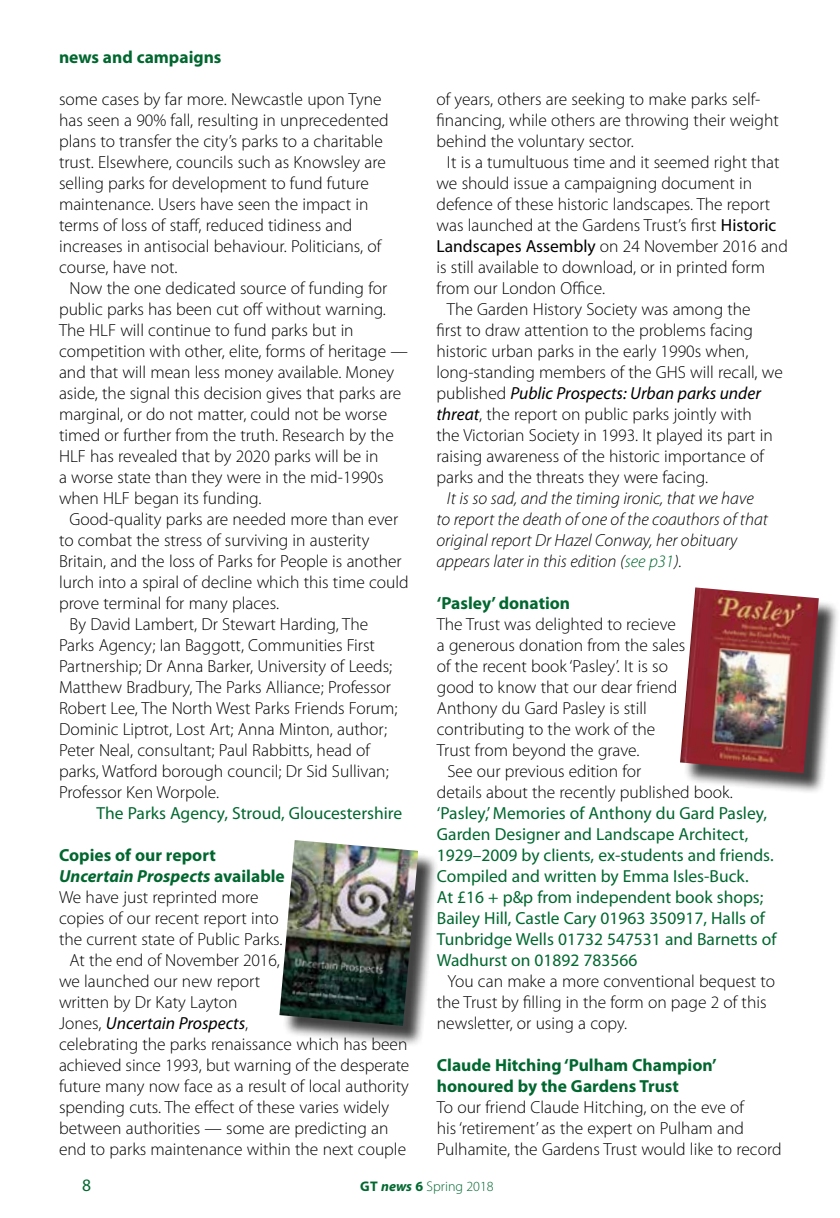
<style>
.page{position:relative;width:840px;height:1218px;background:#fff}
.page>*{position:absolute;margin:0;border:0;box-sizing:border-box;transform-origin:0 0}
.t1{font:300 17.5px/21px "Myriad Pro";color:#000}
.t2{font:17.5px/21px "Myriad Pro";color:#00672f}
.t3{font:italic 300 17.5px/21px "Myriad Pro";color:#000}
.t4{font:700 17.5px/21px "Myriad Pro";color:#00672f}
.t5{font:italic 17.5px "Myriad Pro";color:#000}
.t6{font:italic 700 17.5px "Myriad Pro";color:#00672f}
.t7{font:300 14px "Myriad Pro";color:#00672f}
.s1{font-style:normal}
.s2{font-weight:300;font-style:normal}
.s3{font-weight:400}
.s4{font-weight:400;font-style:italic}
.s5{color:#00672f}
.s6{font-weight:700}
.s7{font-weight:700;font-style:italic}
</style>
<div class="page">
<div style="left:283px;top:843px;width:157px;height:204px;background:#000;opacity:.75"></div>
<img style="left:279px;top:840px;width:139px;height:186px">
<div style="left:683px;top:591px;width:157px;height:203px;background:#000;opacity:.75"></div>
<img style="left:680px;top:587px;width:139px;height:186px">
<p class="t4" style="left:59px;top:46px;width:164px">news and campaigns</p>
<p class="t1" style="left:59px;top:89px;width:324px">some cases by far more. Newcastle upon Tyne</p>
<p class="t1" style="left:59px;top:110px;width:331px">has seen a 90% fall, resulting in unprecedented</p>
<p class="t1" style="left:59px;top:131px;width:325px">plans to transfer the city’s parks to a charitable</p>
<p class="t1" style="left:59px;top:152px;width:328px">trust. Elsewhere, councils such as Knowsley are</p>
<p class="t1" style="left:59px;top:173px;width:311px">selling parks for development to fund future</p>
<p class="t1" style="left:59px;top:194px;width:311px">maintenance. Users have seen the impact in</p>
<p class="t1" style="left:59px;top:215px;width:295px">terms of loss of staff, reduced tidiness and</p>
<p class="t1" style="left:59px;top:236px;width:324px">increases in antisocial behaviour. Politicians, of</p>
<p class="t1" style="left:59px;top:257px;width:120px">course, have not.</p>
<p class="t1" style="left:70px;top:278px;width:319px">Now the one dedicated source of funding for</p>
<p class="t1" style="left:59px;top:299px;width:329px">public parks has been cut off without warning.</p>
<p class="t1" style="left:59px;top:320px;width:296px">The HLF will continue to fund parks but in</p>
<p class="t1" style="left:59px;top:341px;width:350px">competition with other, elite, forms of heritage —</p>
<p class="t1" style="left:59px;top:362px;width:337px">and that will mean less money available. Money</p>
<p class="t1" style="left:59px;top:383px;width:344px">aside, the signal this decision gives that parks are</p>
<p class="t1" style="left:59px;top:404px;width:330px">marginal, or do not matter, could not be worse</p>
<p class="t1" style="left:59px;top:425px;width:336px">timed or further from the truth. Research by the</p>
<p class="t1" style="left:59px;top:446px;width:321px">HLF has revealed that by 2020 parks will be in</p>
<p class="t1" style="left:59px;top:467px;width:326px">a worse state than they were in the mid-1990s</p>
<p class="t1" style="left:59px;top:488px;width:204px">when HLF began its funding.</p>
<p class="t1" style="left:70px;top:509px;width:330px">Good-quality parks are needed more than ever</p>
<p class="t1" style="left:59px;top:530px;width:312px">to combat the stress of surviving in austerity</p>
<p class="t1" style="left:59px;top:551px;width:344px">Britain, and the loss of Parks for People is another</p>
<p class="t1" style="left:59px;top:572px;width:351px">lurch into a spiral of decline which this time could</p>
<p class="t1" style="left:59px;top:593px;width:222px">prove terminal for many places.</p>
<p class="t1" style="left:70px;top:614px;width:300px">By David Lambert, Dr Stewart Harding, The</p>
<p class="t1" style="left:59px;top:635px;width:318px">Parks Agency; Ian Baggott, Communities First</p>
<p class="t1" style="left:59px;top:656px;width:335px">Partnership; Dr Anna Barker, University of Leeds;</p>
<p class="t1" style="left:59px;top:677px;width:334px">Matthew Bradbury, The Parks Alliance; Professor</p>
<p class="t1" style="left:59px;top:698px;width:340px">Robert Lee, The North West Parks Friends Forum;</p>
<p class="t1" style="left:59px;top:719px;width:330px">Dominic Liptrot, Lost Art; Anna Minton, author;</p>
<p class="t1" style="left:59px;top:740px;width:313px">Peter Neal, consultant; Paul Rabbitts, head of</p>
<p class="t1" style="left:59px;top:761px;width:331px">parks, Watford borough council; Dr Sid Sullivan;</p>
<p class="t1" style="left:59px;top:782px;width:162px">Professor Ken Worpole.</p>
<p class="t2" style="left:97px;top:802px;width:307px">The Parks Agency, Stroud, Gloucestershire</p>
<p class="t4" style="left:59px;top:844px;width:158px">Copies of our report</p>
<p class="t6" style="left:59px;top:865px;width:227px">Uncertain Prospects <span class="s1">available</span></p>
<p class="t1" style="left:59px;top:887px;width:201px">We have just reprinted more</p>
<p class="t1" style="left:59px;top:908px;width:221px">copies of our recent report into</p>
<p class="t1" style="left:59px;top:929px;width:225px">the current state of Public Parks.</p>
<p class="t1" style="left:70px;top:950px;width:212px">At the end of November 2016,</p>
<p class="t1" style="left:59px;top:971px;width:203px">we launched our new report</p>
<p class="t1" style="left:59px;top:992px;width:180px">written by Dr Katy Layton</p>
<p class="t5" style="left:59px;top:1012px;width:191px"><span class="s2">Jones,</span> Uncertain Prospects<span class="s2">,</span></p>
<p class="t1" style="left:59px;top:1034px;width:350px">celebrating the parks renaissance which has been</p>
<p class="t1" style="left:59px;top:1055px;width:352px">achieved since 1993, but warning of the desperate</p>
<p class="t1" style="left:59px;top:1076px;width:351px">future many now face as a result of local authority</p>
<p class="t1" style="left:59px;top:1097px;width:332px">spending cuts. The effect of these varies widely</p>
<p class="t1" style="left:59px;top:1118px;width:331px">between authorities — some are predicting an</p>
<p class="t1" style="left:59px;top:1139px;width:349px">end to parks maintenance within the next couple</p>
<p class="t1" style="left:436px;top:89px;width:326px">of years, others are seeking to make parks self-</p>
<p class="t1" style="left:436px;top:110px;width:344px">financing, while others are throwing their weight</p>
<p class="t1" style="left:436px;top:131px;width:199px">behind the voluntary sector.</p>
<p class="t1" style="left:447px;top:152px;width:334px">It is a tumultuous time and it seemed right that</p>
<p class="t1" style="left:436px;top:173px;width:317px">we should issue a campaigning document in</p>
<p class="t1" style="left:436px;top:194px;width:335px">defence of these historic landscapes. The report</p>
<p class="t1" style="left:436px;top:215px;width:341px">was launched at the Gardens Trust’s first <span class="s3">Historic</span></p>
<p class="t1" style="left:436px;top:236px;width:353px"><span class="s3">Landscapes Assembly</span> on 24 November 2016 and</p>
<p class="t1" style="left:436px;top:257px;width:330px">is still available to download, or in printed form</p>
<p class="t1" style="left:436px;top:278px;width:170px">from our London Office.</p>
<p class="t1" style="left:447px;top:299px;width:305px">The Garden History Society was among the</p>
<p class="t1" style="left:436px;top:320px;width:318px">first to draw attention to the problems facing</p>
<p class="t1" style="left:436px;top:341px;width:313px">historic urban parks in the early 1990s when,</p>
<p class="t1" style="left:436px;top:362px;width:348px">long-standing members of the GHS will recall, we</p>
<p class="t5" style="left:436px;top:382px;width:326px"><span class="s2">published</span> Public Prospects: Urban parks under</p>
<p class="t1" style="left:436px;top:404px;width:317px"><span class="s4">threat</span>, the report on public parks jointly with</p>
<p class="t1" style="left:436px;top:425px;width:338px">the Victorian Society in 1993. It played its part in</p>
<p class="t1" style="left:436px;top:446px;width:329px">raising awareness of the historic importance of</p>
<p class="t1" style="left:436px;top:467px;width:273px">parks and the threats they were facing.</p>
<p class="t3" style="left:436px;top:488px;width:333px;text-indent:10px">It is so sad, and the timing ironic, that we have to report the death of one of the coauthors of that original report Dr Hazel Conway, her obituary appears later in this edition (<span class="s5">see p31</span>).</p>
<p class="t4" style="left:437px;top:592px;width:135px">‘Pasley’ donation</p>
<p class="t1" style="left:437px;top:614px;width:241px">The Trust was delighted to recieve</p>
<p class="t1" style="left:437px;top:635px;width:250px">a generous donation from the sales</p>
<p class="t1" style="left:437px;top:656px;width:233px">of the recent book ‘Pasley’. It is so</p>
<p class="t1" style="left:437px;top:677px;width:242px">good to know that our dear friend</p>
<p class="t1" style="left:437px;top:698px;width:211px">Anthony du Gard Pasley is still</p>
<p class="t1" style="left:437px;top:719px;width:220px">contributing to the work of the</p>
<p class="t1" style="left:437px;top:740px;width:204px">Trust from beyond the grave.</p>
<p class="t1" style="left:447px;top:761px;width:195px">See our previous edition for</p>
<p class="t1" style="left:437px;top:782px;width:298px">details about the recently published book.</p>
<p class="t2" style="left:437px;top:802px;width:341px">‘Pasley,’ Memories of Anthony du Gard Pasley, Garden Designer and Landscape Architect, 1929–2009 by clients, ex-students and friends.<br>Compiled and written by Emma Isles-Buck.<br>At £16 + p&amp;p from independent book shops; Bailey Hill, Castle Cary 01963 350917, Halls of Tunbridge Wells 01732 547531 and Barnetts of Wadhurst on 01892 783566</p>
<p class="t1" style="left:437px;top:971px;width:340px;text-indent:10px">You can make a more conventional bequest to the Trust by filling in the form on page 2 of this newsletter, or using a copy.</p>
<p class="t4" style="left:437px;top:1054px;width:282px">Claude Hitching ‘Pulham Champion’ honoured by the Gardens Trust</p>
<p class="t1" style="left:437px;top:1097px;width:346px">To our friend Claude Hitching, on the eve of<br>his ‘retirement’ as the expert on Pulham and<br>Pulhamite, the Gardens Trust would like to record</p>
<p class="t2" style="left:82px;top:1174px;width:10px">8</p>
<p class="t7" style="left:360px;top:1177px;width:135px"><span class="s6">GT</span> <span class="s7">news</span> <span class="s6">6</span> Spring 2018</p>
</div>
